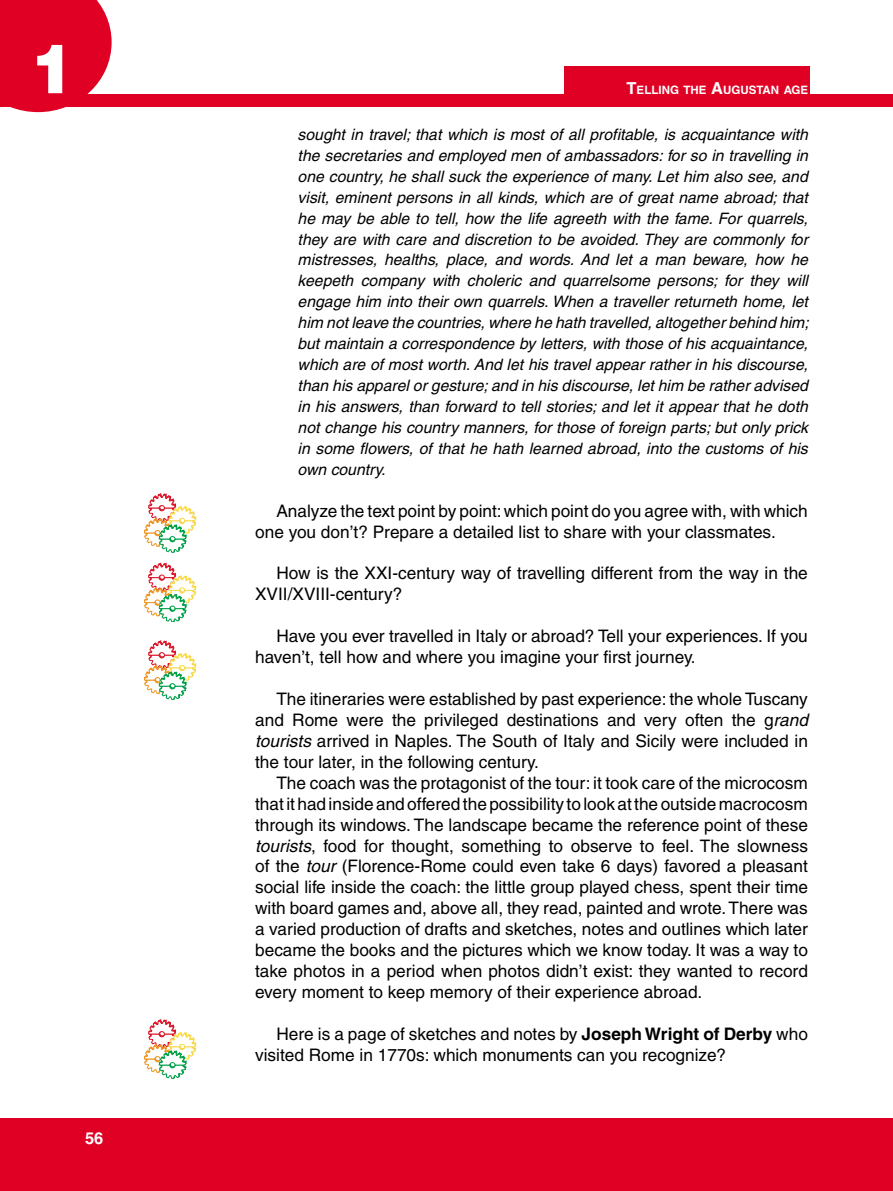
<style>
.page{position:relative;width:893px;height:1191px;background:#fff}
.page>*{position:absolute;margin:0;border:0;box-sizing:border-box;transform-origin:0 0}
.t1{font:900 67.5px "Helvetica";color:#fff}
.t2{font:17.25px/20.9px "Helvetica";color:#000}
.t3{font:700 16.5px "Helvetica";color:#fff}
.t4{font:italic 15.75px/21px "Helvetica";color:#000;text-align:justify}
.t5{font:700 11.55px "Helvetica";color:#fff}
.s1{font-size:16.5px}
.s2{font-style:italic}
.s3{font-weight:700}
</style>
<div class="page">
<div style="left:564px;top:66px;width:246px;height:30px;background:#df0024"></div>
<div style="left:0;top:1118px;width:893px;height:73px;background:#df0024"></div>
<div style="left:0;top:94px;width:893px;height:12px;background:#df0024"></div>
<svg style="left:0;top:0;width:112px;height:112px"></svg>
<div style="left:7px;top:38px;width:69px;height:68px;background:#df0024"></div>
<svg style="left:144px;top:493px;width:53px;height:60px"></svg>
<svg style="left:144px;top:563px;width:53px;height:59px"></svg>
<svg style="left:144px;top:640px;width:53px;height:60px"></svg>
<svg style="left:144px;top:1019px;width:53px;height:60px"></svg>
<h1 class="t1" style="left:31px;top:25px;width:47px">1</h1>
<p class="t3" style="left:85px;top:1128px;width:20px">56</p>
<p class="t5" style="left:627px;top:83px;width:183px"><span class="s1">T</span>ELLING THE <span class="s1">A</span>UGUSTAN AGE</p>
<p class="t4" style="left:298px;top:124px;width:513px">sought in travel; that which is most of all profitable, is acquaintance with the secretaries and employed men of ambassadors: for so in travelling in one country, he shall suck the experience of many. Let him also see, and visit, eminent persons in all kinds, which are of great name abroad; that he may be able to tell, how the life agreeth with the fame. For quarrels, they are with care and discretion to be avoided. They are commonly for mistresses, healths, place, and words. And let a man beware, how he keepeth company with choleric and quarrelsome persons; for they will engage him into their own quarrels. When a traveller returneth home, let him not leave the countries, where he hath travelled, altogether behind him; but maintain a correspondence by letters, with those of his acquaintance, which are of most worth. And let his travel appear rather in his discourse, than his apparel or gesture; and in his discourse, let him be rather advised in his answers, than forward to tell stories; and let it appear that he doth not change his country manners, for those of foreign parts; but only prick in some flowers, of that he hath learned abroad, into the customs of his own country.</p>
<p class="t2" style="left:255px;top:500px;width:554px;text-indent:21px">Analyze the text point by point: which point do you agree with, with which one you don’t? Prepare a detailed list to share with your classmates.</p>
<p class="t2" style="left:255px;top:563px;width:554px;text-indent:21px">How is the XXI-century way of travelling different from the way in the<br>XVII/XVIII-century?</p>
<p class="t2" style="left:255px;top:625px;width:554px;text-indent:21px">Have you ever travelled in Italy or abroad? Tell your experiences. If you haven’t, tell how and where you imagine your first journey.</p>
<p class="t2" style="left:255px;top:688px;width:554px;text-align:justify;text-indent:21px">The itineraries were established by past experience: the whole Tuscany and Rome were the privileged destinations and very often the g<span class="s2">rand tourists</span> arrived in Naples. The South of Italy and Sicily were included in the tour later, in the following century.</p>
<p class="t2" style="left:255px;top:772px;width:554px;text-align:justify;text-indent:21px">The coach was the protagonist of the tour: it took care of the microcosm that it had inside and offered the possibility to look at the outside macrocosm through its windows. The landscape became the reference point of these <span class="s2">tourists</span>, food for thought, something to observe to feel. The slowness of the <span class="s2">tour</span> (Florence-Rome could even take 6 days) favored a pleasant social life inside the coach: the little group played chess, spent their time with board games and, above all, they read, painted and wrote. There was a varied production of drafts and sketches, notes and outlines which later became the books and the pictures which we know today. It was a way to take photos in a period when photos didn’t exist: they wanted to record every moment to keep memory of their experience abroad.</p>
<p class="t2" style="left:255px;top:1023px;width:554px;text-indent:21px">Here is a page of sketches and notes by <span class="s3">Joseph Wright of Derby</span> who visited Rome in 1770s: which monuments can you recognize?</p>
</div>
